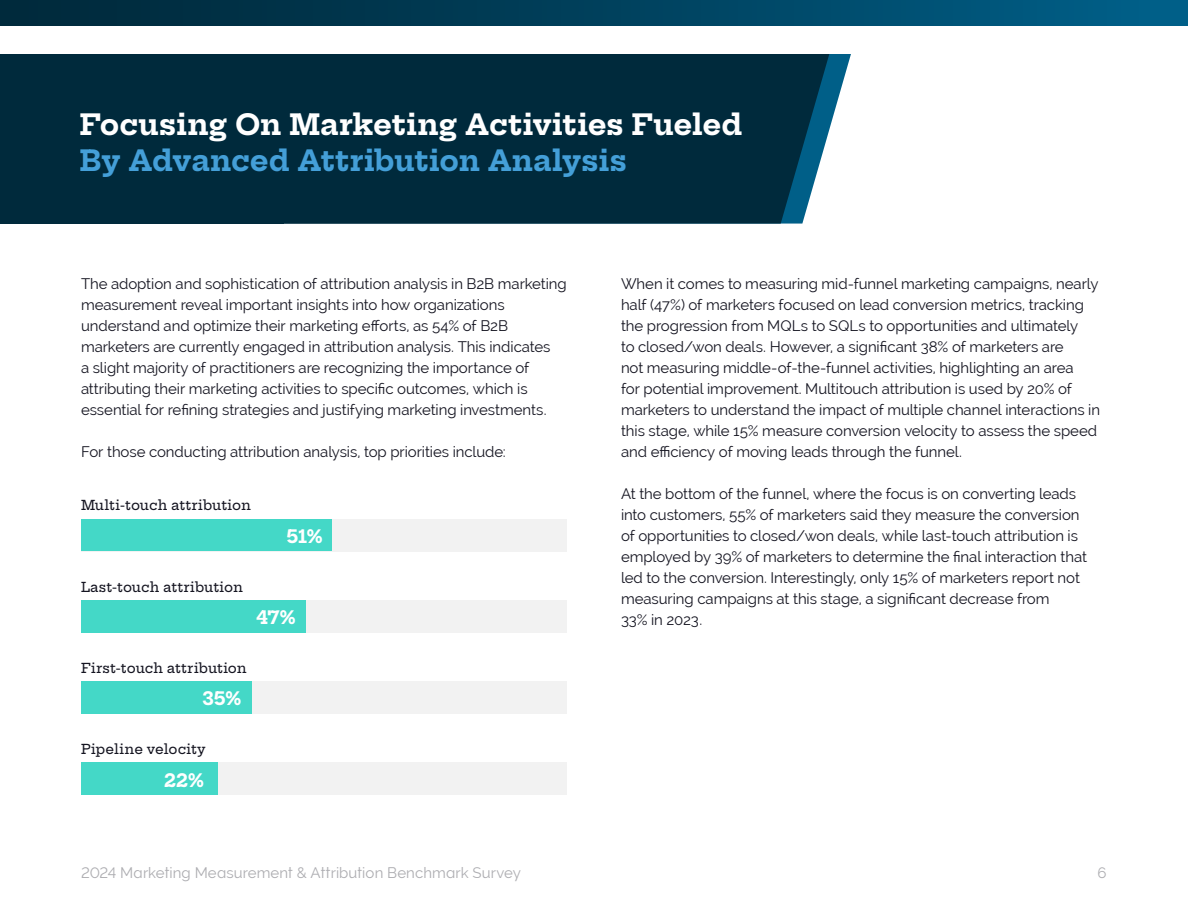
<style>
.page{position:relative;width:1188px;height:918px;background:#fff}
.page>*{position:absolute;margin:0;border:0;box-sizing:border-box;transform-origin:0 0}
.t1{font:700 28.5px "Hepta Slab";color:#fff}
.t2{font:700 28.5px "Hepta Slab";color:#449fd8}
.t3{font:700 18px "Hepta Slab";letter-spacing:-.02em;color:#fff}
.t4{font:15px/21px "Raleway";letter-spacing:-.005em;color:#151521}
.t5{font:15px "Raleway";letter-spacing:.005em;color:#adadb1}
.t6{font:500 13.5px "Hepta Slab";letter-spacing:.005em;color:#151521}
</style>
<div class="page">
<div style="left:0;top:0;width:1188px;height:25px;background:linear-gradient(to right,#002535,#005e87)"></div>
<div style="left:0;top:54px;width:284px;height:170px;background:#002a3c"></div>
<svg style="left:829px;top:54px;width:22px;height:77px"></svg>
<div style="left:284px;top:54px;width:545px;height:170px;background:#002a3c"></div>
<div style="left:81px;top:519px;width:486px;height:32px;background:#f2f2f2"></div>
<div style="left:81px;top:519px;width:251px;height:32px;background:#44d8c7"></div>
<div style="left:81px;top:600px;width:486px;height:33px;background:#f2f2f2"></div>
<div style="left:81px;top:600px;width:225px;height:33px;background:#44d8c7"></div>
<div style="left:81px;top:681px;width:486px;height:33px;background:#f2f2f2"></div>
<div style="left:81px;top:681px;width:171px;height:33px;background:#44d8c7"></div>
<div style="left:81px;top:763px;width:486px;height:32px;background:#f2f2f2"></div>
<div style="left:81px;top:762px;width:136px;height:33px;background:#44d8c7"></div>
<h1 class="t1" style="left:80px;top:108px;width:664px">Focusing On Marketing Activities Fueled</h1>
<h1 class="t2" style="left:80px;top:144px;width:548px">By Advanced Attribution Analysis</h1>
<p class="t4" style="left:81px;top:274px;width:487px">The adoption and sophistication of attribution analysis in B2B marketing measurement reveal important insights into how organizations understand and optimize their marketing efforts, as 54% of B2B marketers are currently engaged in attribution analysis. This indicates<br>a slight majority of practitioners are recognizing the importance of attributing their marketing activities to specific outcomes, which is essential for refining strategies and justifying marketing investments.</p>
<p class="t4" style="left:81px;top:441px;width:426px">For those conducting attribution analysis, top priorities include:</p>
<p class="t6" style="left:81px;top:498px;width:171px">Multi-touch attribution</p>
<p class="t6" style="left:81px;top:579px;width:163px">Last-touch attribution</p>
<p class="t3" style="left:286px;top:526px;width:39px">51%</p>
<p class="t3" style="left:256px;top:607px;width:41px">47%</p>
<p class="t6" style="left:81px;top:660px;width:167px">First-touch attribution</p>
<p class="t3" style="left:202px;top:689px;width:41px">35%</p>
<p class="t6" style="left:81px;top:742px;width:126px">Pipeline velocity</p>
<p class="t3" style="left:164px;top:770px;width:42px">22%</p>
<p class="t4" style="left:621px;top:274px;width:481px">When it comes to measuring mid-funnel marketing campaigns, nearly half (47%) of marketers focused on lead conversion metrics, tracking the progression from MQLs to SQLs to opportunities and ultimately<br>to closed/won deals. However, a significant 38% of marketers are<br>not measuring middle-of-the-funnel activities, highlighting an area<br>for potential improvement. Multitouch attribution is used by 20% of marketers to understand the impact of multiple channel interactions in this stage, while 15% measure conversion velocity to assess the speed and efficiency of moving leads through the funnel.</p>
<p class="t4" style="left:621px;top:483px;width:468px">At the bottom of the funnel, where the focus is on converting leads into customers, 55% of marketers said they measure the conversion of opportunities to closed/won deals, while last-touch attribution is employed by 39% of marketers to determine the final interaction that led to the conversion. Interestingly, only 15% of marketers report not measuring campaigns at this stage, a significant decrease from<br>33% in 2023.</p>
<p class="t5" style="left:81px;top:864px;width:441px">2024 Marketing Measurement &amp; Attribution Benchmark Survey</p>
<p class="t5" style="left:1097px;top:864px;width:11px">6</p>
</div>
